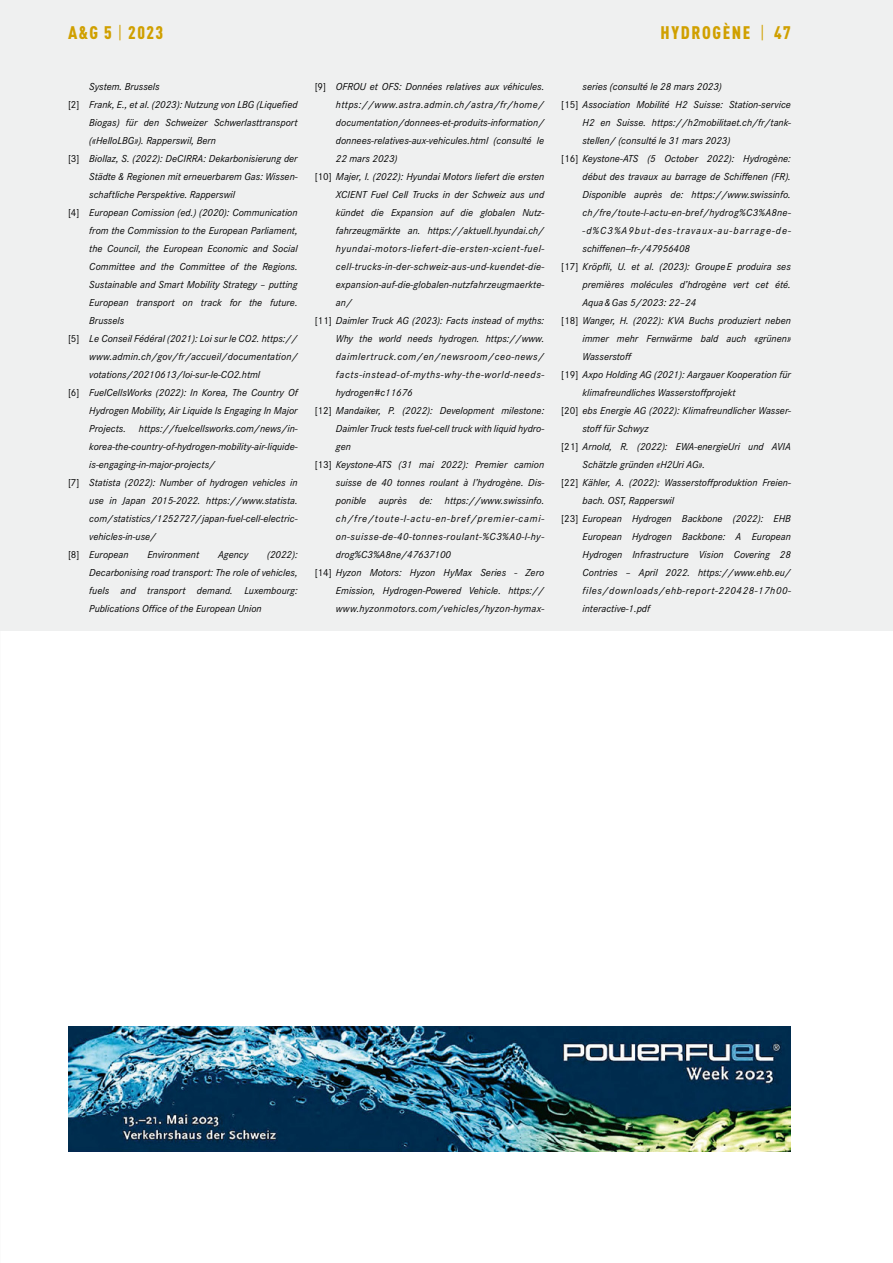
<style>
.page{position:relative;width:893px;height:1263px;background:#fff}
.page>*{position:absolute;margin:0;border:0;box-sizing:border-box;transform-origin:0 0}
.t1{font:900 condensed 18px "DINOT";letter-spacing:.09em;color:#d0a000}
.t2{font:italic 10.5px/18px "Corporate S";color:#000;text-align:justify}
.t3{font:italic 10.5px "Corporate S";letter-spacing:.05em;color:#000}
.t4{font:italic 10.5px "Corporate S";letter-spacing:.025em;color:#000}
.t5{font:italic 10.5px "Corporate S";letter-spacing:.055em;color:#000}
.t6{font:italic 10.5px "Corporate S";letter-spacing:.03em;color:#000}
.t7{font:italic 10.5px "Corporate S";letter-spacing:.045em;color:#000}
.t8{font:italic 10.5px "Corporate S";letter-spacing:.035em;color:#000}
.t9{font:italic 10.5px "Corporate S";letter-spacing:.075em;color:#000}
.t10{font:italic 10.5px "Corporate S";letter-spacing:.095em;color:#000}
.s1{font-weight:400}
.s2{font-style:normal}
</style>
<div class="page">
<div style="left:0;top:0;width:893px;height:630px;background:#eff0f0"></div>
<img style="left:68px;top:1026px;width:723px;height:125px">
<h1 class="t1" style="left:68px;top:22px;width:97px">A&amp;G 5 <span class="s1">|</span> 2023</h1>
<p class="t2" style="left:89px;top:77px;width:72px">System. Brussels</p>
<p class="t2" style="left:68px;top:95px;width:231px"><span class="s2">[2]</span> Frank, E., et al. (2023): Nutzung von LBG (Liquefied</p>
<p class="t2" style="left:89px;top:113px;width:210px">Biogas) für den Schweizer Schwerlasttransport</p>
<p class="t2" style="left:89px;top:131px;width:128px">(«HelloLBG»). Rapperswil, Bern</p>
<p class="t2" style="left:68px;top:149px;width:231px"><span class="s2">[3]</span> Biollaz, S. (2022): DeCIRRA: Dekarbonisierung der</p>
<p class="t2" style="left:89px;top:167px;width:210px">Städte &amp; Regionen mit erneuerbarem Gas: Wissen-</p>
<p class="t2" style="left:89px;top:185px;width:147px">schaftliche Perspektive. Rapperswil</p>
<p class="t2" style="left:68px;top:203px;width:231px"><span class="s2">[4]</span> European Comission (ed.) (2020): Communication</p>
<p class="t2" style="left:89px;top:221px;width:210px">from the Commission to the European Parliament,</p>
<p class="t2" style="left:89px;top:239px;width:210px">the Council, the European Economic and Social</p>
<p class="t2" style="left:89px;top:257px;width:210px">Committee and the Committee of the Regions.</p>
<p class="t2" style="left:89px;top:275px;width:210px">Sustainable and Smart Mobility Strategy – putting</p>
<p class="t2" style="left:89px;top:293px;width:210px">European transport on track for the future.</p>
<p class="t2" style="left:89px;top:311px;width:37px">Brussels</p>
<p class="t2" style="left:68px;top:329px;width:231px"><span class="s2">[5]</span> Le Conseil Fédéral (2021): Loi sur le CO2. https://</p>
<p class="t2" style="left:89px;top:347px;width:210px">www.admin.ch/gov/fr/accueil/documentation/</p>
<p class="t2" style="left:89px;top:365px;width:172px">votations/20210613/loi-sur-le-CO2.html</p>
<p class="t2" style="left:68px;top:383px;width:231px"><span class="s2">[6]</span> FuelCellsWorks (2022): In Korea, The Country Of</p>
<p class="t2" style="left:89px;top:401px;width:210px">Hydrogen Mobility, Air Liquide Is Engaging In Major</p>
<p class="t2" style="left:89px;top:419px;width:210px">Projects. https://fuelcellsworks.com/news/in-</p>
<p class="t2" style="left:89px;top:437px;width:210px">korea-the-country-of-hydrogen-mobility-air-liquide-</p>
<p class="t2" style="left:89px;top:455px;width:127px">is-engaging-in-major-projects/</p>
<p class="t2" style="left:68px;top:473px;width:231px"><span class="s2">[7]</span> Statista (2022): Number of hydrogen vehicles in</p>
<p class="t2" style="left:89px;top:491px;width:210px">use in Japan 2015-2022. https://www.statista.</p>
<p class="t2" style="left:89px;top:509px;width:209px">com/statistics/1252727/japan-fuel-cell-electric-</p>
<p class="t2" style="left:89px;top:527px;width:69px">vehicles-in-use/</p>
<p class="t2" style="left:68px;top:545px;width:62px"><span class="s2">[8]</span> European</p>
<p class="t2" style="left:147px;top:545px;width:53px">Environment</p>
<p class="t2" style="left:218px;top:545px;width:32px">Agency</p>
<p class="t2" style="left:89px;top:545px;width:210px;text-indent:178px">(2022):<br>Decarbonising road transport: The role of vehicles, fuels and transport demand. Luxembourg:<br>Publications Office of the European Union</p>
<p class="t2" style="left:315px;top:77px;width:231px"><span class="s2">[9]</span> OFROU et OFS: Données relatives aux véhicules.</p>
<p class="t8" style="left:336px;top:97px;width:210px">https://www.astra.admin.ch/astra/fr/home/</p>
<p class="t2" style="left:336px;top:113px;width:210px">documentation/donnees-et-produits-information/</p>
<p class="t2" style="left:336px;top:131px;width:210px">donnees-relatives-aux-vehicules.html (consulté le</p>
<p class="t2" style="left:336px;top:149px;width:63px">22 mars 2023)</p>
<p class="t2" style="left:315px;top:167px;width:231px"><span class="s2">[10]</span> Majer, I. (2022): Hyundai Motors liefert die ersten</p>
<p class="t2" style="left:336px;top:185px;width:210px">XCIENT Fuel Cell Trucks in der Schweiz aus und</p>
<p class="t2" style="left:336px;top:203px;width:210px">kündet die Expansion auf die globalen Nutz-</p>
<p class="t2" style="left:336px;top:221px;width:210px">fahrzeugmärkte an. https://aktuell.hyundai.ch/</p>
<p class="t3" style="left:336px;top:241px;width:210px">hyundai-motors-liefert-die-ersten-xcient-fuel-</p>
<p class="t6" style="left:336px;top:259px;width:210px">cell-trucks-in-der-schweiz-aus-und-kuendet-die-</p>
<p class="t2" style="left:336px;top:275px;width:210px">expansion-auf-die-globalen-nutzfahrzeugmaerkte-</p>
<p class="t2" style="left:336px;top:293px;width:18px">an/</p>
<p class="t2" style="left:315px;top:311px;width:231px"><span class="s2">[11]</span> Daimler Truck AG (2023): Facts instead of myths:</p>
<p class="t2" style="left:336px;top:329px;width:210px">Why the world needs hydrogen. https://www.</p>
<p class="t3" style="left:336px;top:349px;width:210px">daimlertruck.com/en/newsroom/ceo-news/</p>
<p class="t5" style="left:336px;top:367px;width:210px">facts-instead-of-myths-why-the-world-needs-</p>
<p class="t2" style="left:336px;top:383px;width:78px">hydrogen#c11676</p>
<p class="t2" style="left:315px;top:401px;width:231px"><span class="s2">[12]</span> Mandaiker, P. (2022): Development milestone:</p>
<p class="t2" style="left:336px;top:419px;width:210px">Daimler Truck tests fuel-cell truck with liquid hydro-</p>
<p class="t2" style="left:336px;top:437px;width:17px">gen</p>
<p class="t2" style="left:315px;top:455px;width:231px"><span class="s2">[13]</span> Keystone-ATS (31 mai 2022): Premier camion</p>
<p class="t2" style="left:336px;top:473px;width:210px">suisse de 40 tonnes roulant à l’hydrogène. Dis-</p>
<p class="t2" style="left:336px;top:491px;width:210px">ponible auprès de: https://www.swissinfo.</p>
<p class="t9" style="left:336px;top:511px;width:210px">ch/fre/toute-l-actu-en-bref/premier-cami-</p>
<p class="t7" style="left:336px;top:529px;width:210px">on-suisse-de-40-tonnes-roulant-%C3%A0-l-hy-</p>
<p class="t2" style="left:336px;top:545px;width:117px">drog%C3%A8ne/47637100</p>
<p class="t2" style="left:315px;top:563px;width:231px"><span class="s2">[14]</span> Hyzon Motors: Hyzon HyMax Series - Zero</p>
<p class="t2" style="left:336px;top:581px;width:210px">Emission, Hydrogen-Powered Vehicle. https://</p>
<p class="t4" style="left:336px;top:601px;width:210px">www.hyzonmotors.com/vehicles/hyzon-hymax-</p>
<h1 class="t1" style="left:661px;top:22px;width:132px">HYDROGÈNE <span class="s1">|</span> 47</h1>
<p class="t2" style="left:583px;top:77px;width:141px">series (consulté le 28 mars 2023)</p>
<p class="t2" style="left:561px;top:95px;width:231px"><span class="s2">[15]</span> Association Mobilité H2 Suisse: Station-service</p>
<p class="t2" style="left:583px;top:113px;width:210px">H2 en Suisse. https://h2mobilitaet.ch/fr/tank-</p>
<p class="t2" style="left:583px;top:131px;width:149px">stellen/ (consulté le 31 mars 2023)</p>
<p class="t2" style="left:561px;top:149px;width:231px"><span class="s2">[16]</span> Keystone-ATS (5 October 2022): Hydrogène:</p>
<p class="t2" style="left:583px;top:167px;width:210px">début des travaux au barrage de Schiffenen (FR).</p>
<p class="t2" style="left:583px;top:185px;width:210px">Disponible auprès de: https://www.swissinfo.</p>
<p class="t4" style="left:583px;top:205px;width:210px">ch/fre/toute-l-actu-en-bref/hydrog%C3%A8ne-</p>
<p class="t10" style="left:583px;top:223px;width:210px">-d%C3%A9but-des-travaux-au-barrage-de-</p>
<p class="t2" style="left:583px;top:239px;width:109px">schiffenen--fr-/47956408</p>
<p class="t2" style="left:561px;top:257px;width:231px"><span class="s2">[17]</span> Kröpfli, U. et al. (2023): Groupe E produira ses</p>
<p class="t2" style="left:583px;top:275px;width:210px">premières molécules d’hdrogène vert cet été.</p>
<p class="t2" style="left:583px;top:293px;width:115px">Aqua &amp; Gas 5/2023: 22–24</p>
<p class="t2" style="left:561px;top:311px;width:231px"><span class="s2">[18]</span> Wanger, H. (2022): KVA Buchs produziert neben</p>
<p class="t2" style="left:583px;top:329px;width:210px">immer mehr Fernwärme bald auch «grünen»</p>
<p class="t2" style="left:583px;top:347px;width:51px">Wasserstoff</p>
<p class="t2" style="left:561px;top:365px;width:231px"><span class="s2">[19]</span> Axpo Holding AG (2021): Aargauer Kooperation für</p>
<p class="t2" style="left:583px;top:383px;width:155px">klimafreundliches Wasserstoffprojekt</p>
<p class="t2" style="left:561px;top:401px;width:231px"><span class="s2">[20]</span> ebs Energie AG (2022): Klimafreundlicher Wasser-</p>
<p class="t2" style="left:583px;top:419px;width:68px">stoff für Schwyz</p>
<p class="t2" style="left:561px;top:437px;width:231px"><span class="s2">[21]</span> Arnold, R. (2022): EWA-energieUri und AVIA</p>
<p class="t2" style="left:583px;top:455px;width:124px">Schätzle gründen «H2Uri AG».</p>
<p class="t2" style="left:561px;top:473px;width:231px"><span class="s2">[22]</span> Kähler, A. (2022): Wasserstoffproduktion Freien-</p>
<p class="t2" style="left:583px;top:491px;width:93px">bach. OST, Rapperswil</p>
<p class="t2" style="left:561px;top:509px;width:231px"><span class="s2">[23]</span> European Hydrogen Backbone (2022): EHB</p>
<p class="t2" style="left:583px;top:527px;width:210px">European Hydrogen Backbone: A European</p>
<p class="t2" style="left:583px;top:545px;width:210px">Hydrogen Infrastructure Vision Covering 28</p>
<p class="t2" style="left:583px;top:563px;width:210px">Contries – April 2022. https://www.ehb.eu/</p>
<p class="t5" style="left:583px;top:583px;width:210px">files/downloads/ehb-report-220428-17h00-</p>
<p class="t2" style="left:583px;top:599px;width:69px">interactive-1.pdf</p>
</div>
